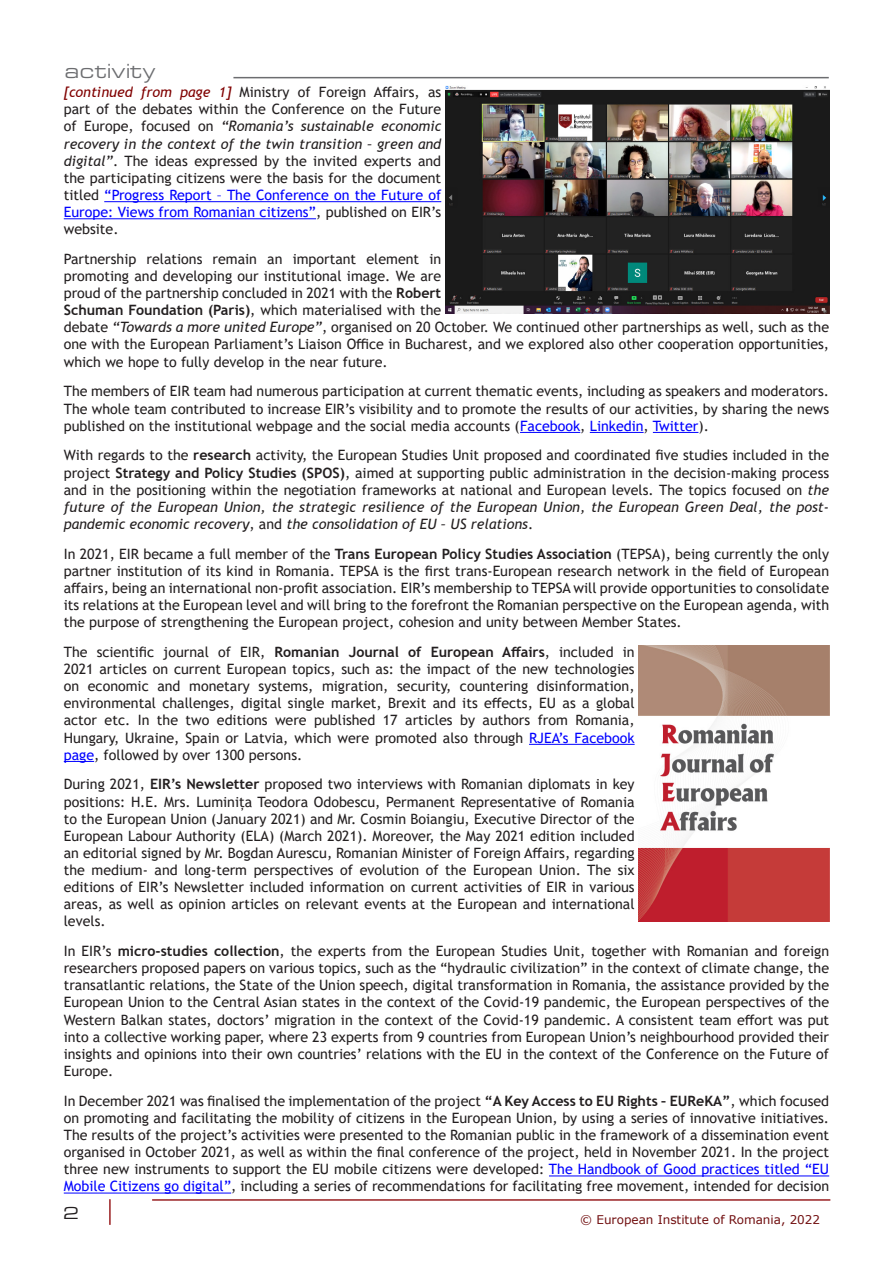
<style>
.page{position:relative;width:893px;height:1263px;background:#fff}
.page>*{position:absolute;margin:0;border:0;box-sizing:border-box;transform-origin:0 0}
.t1{font:21px "Eurostile Ext";letter-spacing:.025em;color:#6c6d70}
.t2{font:18px "Eurostile Ext";color:#231f20}
.text_nl{font:14.25px/17.1px "Trebuchet MS";color:#231f20;text-align:justify}
.t3{font:12px "Verdana";color:#710f10}
.s1{font-style:italic;color:#800000}
.s2{font-style:italic}
.s3{color:#00f}
.s4{font-weight:700}
</style>
<div class="page">
<hr style="left:152px;top:1199px;width:678px;height:2px;background:#9a2022">
<hr style="left:109px;top:1199px;width:2px;height:26px;background:#9a2022">
<hr style="left:233px;top:77px;width:596px;height:1px;background:#6c6d70">
<hr style="left:104px;top:201px;width:337px;height:1px;background:#00f">
<hr style="left:64px;top:218px;width:252px;height:1px;background:#00f">
<hr style="left:520px;top:432px;width:60px;height:1px;background:#00f">
<hr style="left:590px;top:432px;width:54px;height:1px;background:#00f">
<hr style="left:653px;top:432px;width:45px;height:1px;background:#00f">
<hr style="left:529px;top:744px;width:106px;height:1px;background:#00f">
<hr style="left:64px;top:761px;width:30px;height:1px;background:#00f">
<hr style="left:549px;top:1175px;width:280px;height:1px;background:#00f">
<hr style="left:64px;top:1192px;width:167px;height:1px;background:#00f">
<img style="left:446px;top:86px;width:384px;height:228px">
<img style="left:639px;top:645px;width:191px;height:276px">
<p class="t1" style="left:64px;top:56px;width:92px">activity</p>
<p class="text_nl" style="left:64px;top:84px;width:379px"><span class="s1">[continued from page 1]</span> Ministry of Foreign Affairs, as part of the debates within the Conference on the Future of Europe, focused on <span class="s2">“Romania’s sustainable economic recovery in the context of the twin transition – green and digital”</span>. The ideas expressed by the invited experts and the participating citizens were the basis for the document titled <span class="s3">“Progress Report – The Conference on the Future of Europe: Views from Romanian citizens”</span>, published on EIR’s website.</p>
<p class="text_nl" style="left:64px;top:250px;width:767px;text-align:left">Partnership relations remain an important element in<br>promoting and developing our institutional image. We are<br>proud of the partnership concluded in 2021 with the <span class="s4">Robert<br>Schuman Foundation (Paris)</span>, which materialised with the<br>debate <span class="s2">“Towards a more united Europe”</span>, organised on 20 October. We continued other partnerships as well, such as the one with the European Parliament’s Liaison Office in Bucharest, and we explored also other cooperation opportunities, which we hope to fully develop in the near future.</p>
<p class="text_nl" style="left:64px;top:383px;width:767px">The members of EIR team had numerous participation at current thematic events, including as speakers and moderators.<br>The whole team contributed to increase EIR’s visibility and to promote the results of our activities, by sharing the news published on the institutional webpage and the social media accounts (<span class="s3">Facebook</span>, <span class="s3">Linkedin</span>, <span class="s3">Twitter</span>).</p>
<p class="text_nl" style="left:64px;top:447px;width:767px">With regards to the <span class="s4">research</span> activity, the European Studies Unit proposed and coordinated five studies included in the project <span class="s4">Strategy and Policy Studies (SPOS)</span>, aimed at supporting public administration in the decision-making process and in the positioning within the negotiation frameworks at national and European levels. The topics focused on <span class="s2">the future of the European Union, the strategic resilience of the European Union, the European Green Deal, the post&shy;pandemic economic recovery</span>, and <span class="s2">the consolidation of EU – US relations</span>.</p>
<p class="text_nl" style="left:64px;top:545px;width:767px">In 2021, EIR became a full member of the <span class="s4">Trans European Policy Studies Association</span> (TEPSA), being currently the only partner institution of its kind in Romania. TEPSA is the first trans-European research network in the field of European affairs, being an international non-profit association. EIR’s membership to TEPSA will provide opportunities to consolidate its relations at the European level and will bring to the forefront the Romanian perspective on the European agenda, with the purpose of strengthening the European project, cohesion and unity between Member States.</p>
<p class="text_nl" style="left:64px;top:643px;width:572px">The scientific journal of EIR, <span class="s4">Romanian Journal of European Affairs</span>, included in 2021 articles on current European topics, such as: the impact of the new technologies on economic and monetary systems, migration, security, countering disinformation, environmental challenges, digital single market, Brexit and its effects, EU as a global actor etc. In the two editions were published 17 articles by authors from Romania, Hungary, Ukraine, Spain or Latvia, which were promoted also through <span class="s3">RJEA’s Facebook page</span>, followed by over 1300 persons.</p>
<p class="text_nl" style="left:64px;top:776px;width:572px">During 2021, <span class="s4">EIR’s Newsletter</span> proposed two interviews with Romanian diplomats in key positions: H.E. Mrs. Luminița Teodora Odobescu, Permanent Representative of Romania to the European Union (January 2021) and Mr. Cosmin Boiangiu, Executive Director of the European Labour Authority (ELA) (March 2021). Moreover, the May 2021 edition included an editorial signed by Mr. Bogdan Aurescu, Romanian Minister of Foreign Affairs, regarding the medium- and long-term perspectives of evolution of the European Union. The six editions of EIR’s Newsletter included information on current activities of EIR in various areas, as well as opinion articles on relevant events at the European and international levels.</p>
<p class="text_nl" style="left:64px;top:942px;width:767px">In EIR’s <span class="s4">micro-studies collection</span>, the experts from the European Studies Unit, together with Romanian and foreign researchers proposed papers on various topics, such as the “hydraulic civilization” in the context of climate change, the transatlantic relations, the State of the Union speech, digital transformation in Romania, the assistance provided by the European Union to the Central Asian states in the context of the Covid-19 pandemic, the European perspectives of the Western Balkan states, doctors’ migration in the context of the Covid-19 pandemic. A consistent team effort was put into a collective working paper, where 23 experts from 9 countries from European Union’s neighbourhood provided their insights and opinions into their own countries’ relations with the EU in the context of the Conference on the Future of Europe.</p>
<p class="text_nl" style="left:64px;top:1092px;width:767px">In December 2021 was finalised the implementation of the project <span class="s4">“A Key Access to EU Rights – EUReKA”</span>, which focused on promoting and facilitating the mobility of citizens in the European Union, by using a series of innovative initiatives.<br>The results of the project’s activities were presented to the Romanian public in the framework of a dissemination event organised in October 2021, as well as within the final conference of the project, held in November 2021. In the project three new instruments to support the EU mobile citizens were developed: <span class="s3">The Handbook of Good practices titled “EU Mobile Citizens go digital”</span>, including a series of recommendations for facilitating free movement, intended for decision</p>
<p class="t2" style="left:63px;top:1200px;width:18px">2</p>
<p class="t3" style="left:580px;top:1211px;width:241px">© European Institute of Romania, 2022</p>
</div>
